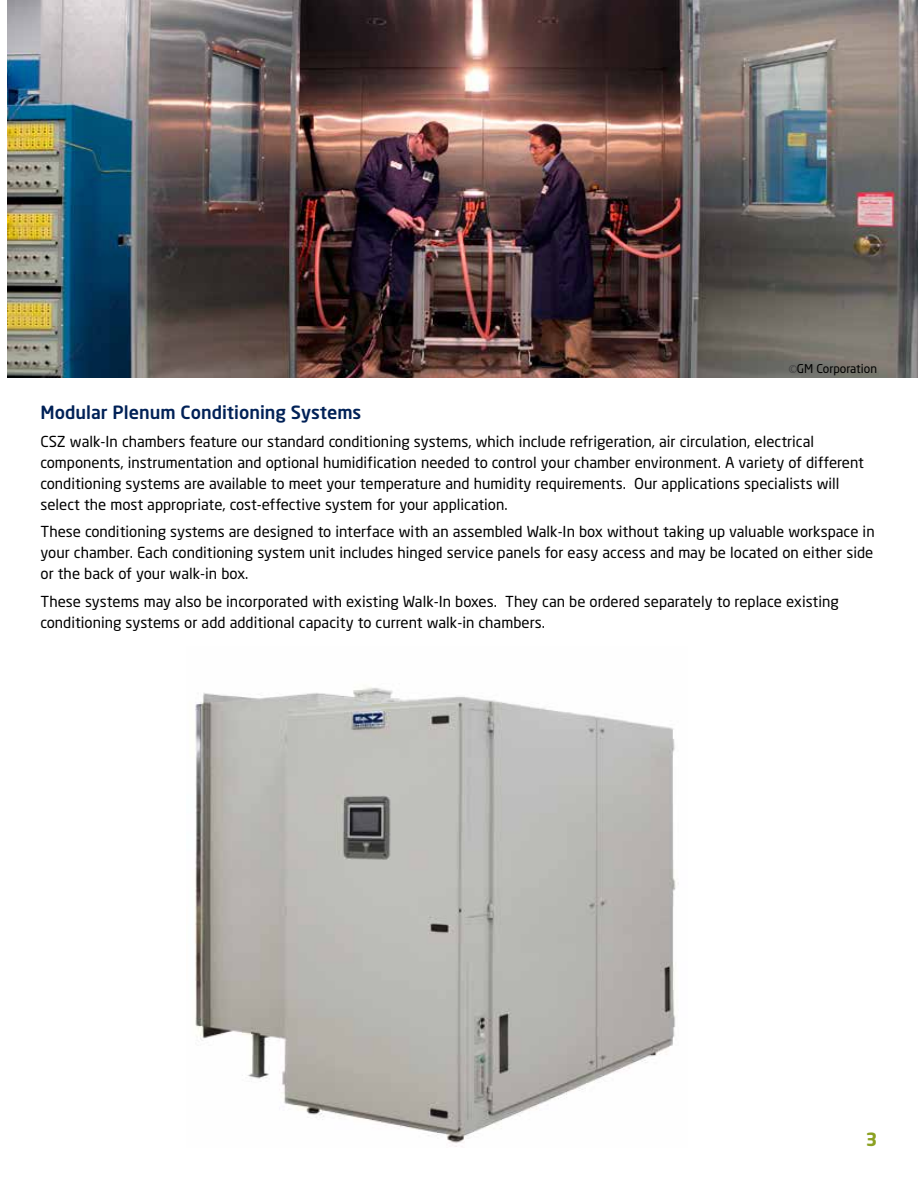
<style>
.page{position:relative;width:918px;height:1188px;background:#fff}
.page>*{position:absolute;margin:0;border:0;box-sizing:border-box;transform-origin:0 0}
.t1{font:500 18px "Neo Sans Std";color:#002157}
.t2{font:700 18px "Neo Sans Std";color:#8ca122}
.t3{font:15px/21px "Neo Sans Std";color:#000}
.t4{font:12px "Neo Sans Std";color:#000}
.s1{font-family:"Trebuchet MS";color:#414042}
</style>
<div class="page">
<img style="left:8px;top:0;width:910px;height:378px">
<img style="left:195px;top:687px;width:484px;height:460px">
<p class="t4" style="left:788px;top:361px;width:90px"><span class="s1">©</span>GM Corporation</p>
<p class="t1" style="left:41px;top:401px;width:322px">Modular Plenum Conditioning Systems</p>
<p class="t3" style="left:40px;top:430px;width:825px">CSZ walk-In chambers feature our standard conditioning systems, which include refrigeration, air circulation, electrical components, instrumentation and optional humidification needed to control your chamber environment. A variety of different conditioning systems are available to meet your temperature and humidity requirements. Our applications specialists will select the most appropriate, cost-effective system for your application.</p>
<p class="t3" style="left:40px;top:521px;width:836px;text-align:justify">These conditioning systems are designed to interface with an assembled Walk-In box without taking up valuable workspace in your chamber. Each conditioning system unit includes hinged service panels for easy access and may be located on either side or the back of your walk-in box.</p>
<p class="t3" style="left:40px;top:591px;width:800px">These systems may also be incorporated with existing Walk-In boxes. They can be ordered separately to replace existing conditioning systems or add additional capacity to current walk-in chambers.</p>
<p class="t2" style="left:866px;top:1127px;width:13px">3</p>
</div>
